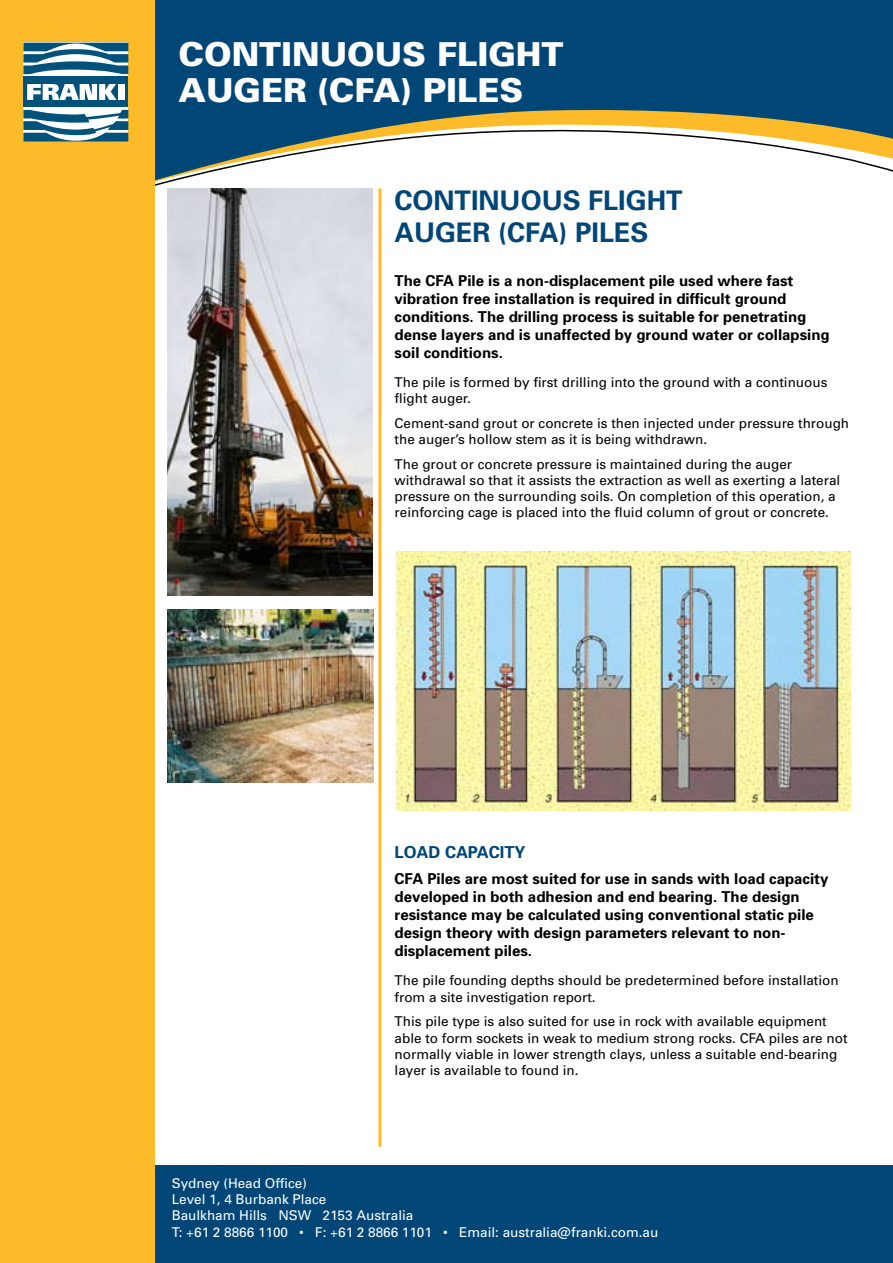
<style>
.page{position:relative;width:893px;height:1263px;background:#fff}
.page>*{position:absolute;margin:0;border:0;box-sizing:border-box;transform-origin:0 0}
.t1{font:900 33px/36px "Univers";color:#fff}
.t2{font:700 27px/32.4px "Univers";color:#004677}
.t3{font:700 16.5px "Univers";color:#004677}
.t4{font:700 15px/18px "Univers";color:#000}
.t5{font:13.5px/16.2px "Univers";color:#000}
.t6{font:13.5px/16.2px "Univers";color:#fff}
</style>
<div class="page">
<div style="left:154px;top:0;width:739px;height:122px;background:#004677"></div>
<svg style="left:154px;top:122px;width:739px;height:109px"></svg>
<div style="left:1px;top:1165px;width:891px;height:97px;background:#004677"></div>
<div style="left:0;top:0;width:154px;height:1262px;background:#fdbb2a"></div>
<hr style="left:378px;top:189px;width:3px;height:958px;background:#fdbb2a">
<svg style="left:23px;top:74px;width:105px;height:36px"></svg>
<div style="left:23px;top:77px;width:105px;height:30px;background:#00527a"></div>
<svg style="left:23px;top:43px;width:105px;height:31px;background:#5b90a9"></svg>
<svg style="left:23px;top:110px;width:105px;height:31px;background:#6d9cb2"></svg>
<svg style="left:27px;top:84px;width:90px;height:16px"></svg>
<div style="left:118px;top:84px;width:6px;height:16px;background:#fff"></div>
<img style="left:167px;top:189px;width:205px;height:406px">
<img style="left:167px;top:610px;width:206px;height:172px">
<img style="left:395px;top:551px;width:455px;height:260px">
<h1 class="t1" style="left:179px;top:36px;width:386px">CONTINUOUS FLIGHT<br>AUGER (CFA) PILES</h1>
<h2 class="t2" style="left:395px;top:184px;width:290px">CONTINUOUS FLIGHT<br>AUGER (CFA) PILES</h2>
<p class="t4" style="left:395px;top:272px;width:437px">The CFA Pile is a non-displacement pile used where fast vibration free installation is required in difficult ground conditions. The drilling process is suitable for penetrating dense layers and is unaffected by ground water or collapsing soil conditions.</p>
<p class="t5" style="left:395px;top:374px;width:434px">The pile is formed by first drilling into the ground with a continuous flight auger.</p>
<p class="t5" style="left:395px;top:415px;width:456px">Cement-sand grout or concrete is then injected under pressure through the auger’s hollow stem as it is being withdrawn.</p>
<p class="t5" style="left:395px;top:456px;width:447px">The grout or concrete pressure is maintained during the auger withdrawal so that it assists the extraction as well as exerting a lateral pressure on the surrounding soils. On completion of this operation, a reinforcing cage is placed into the fluid column of grout or concrete.</p>
<p class="t3" style="left:395px;top:842px;width:132px">LOAD CAPACITY</p>
<p class="t4" style="left:395px;top:870px;width:435px">CFA Piles are most suited for use in sands with load capacity developed in both adhesion and end bearing. The design resistance may be calculated using conventional static pile design theory with design parameters relevant to non&shy;displacement piles.</p>
<p class="t5" style="left:395px;top:973px;width:446px">The pile founding depths should be predetermined before installation from a site investigation report.</p>
<p class="t5" style="left:395px;top:1013px;width:454px">This pile type is also suited for use in rock with available equipment able to form sockets in weak to medium strong rocks. CFA piles are not normally viable in lower strength clays, unless a suitable end-bearing layer is available to found in.</p>
<p class="t6" style="left:172px;top:1175px;width:488px">Sydney (Head Office)<br>Level 1, 4 Burbank Place<br>Baulkham Hills NSW 2153 Australia<br>T: +61 2 8866 1100 • F: +61 2 8866 1101 • Email: australia@franki.com.au</p>
</div>
